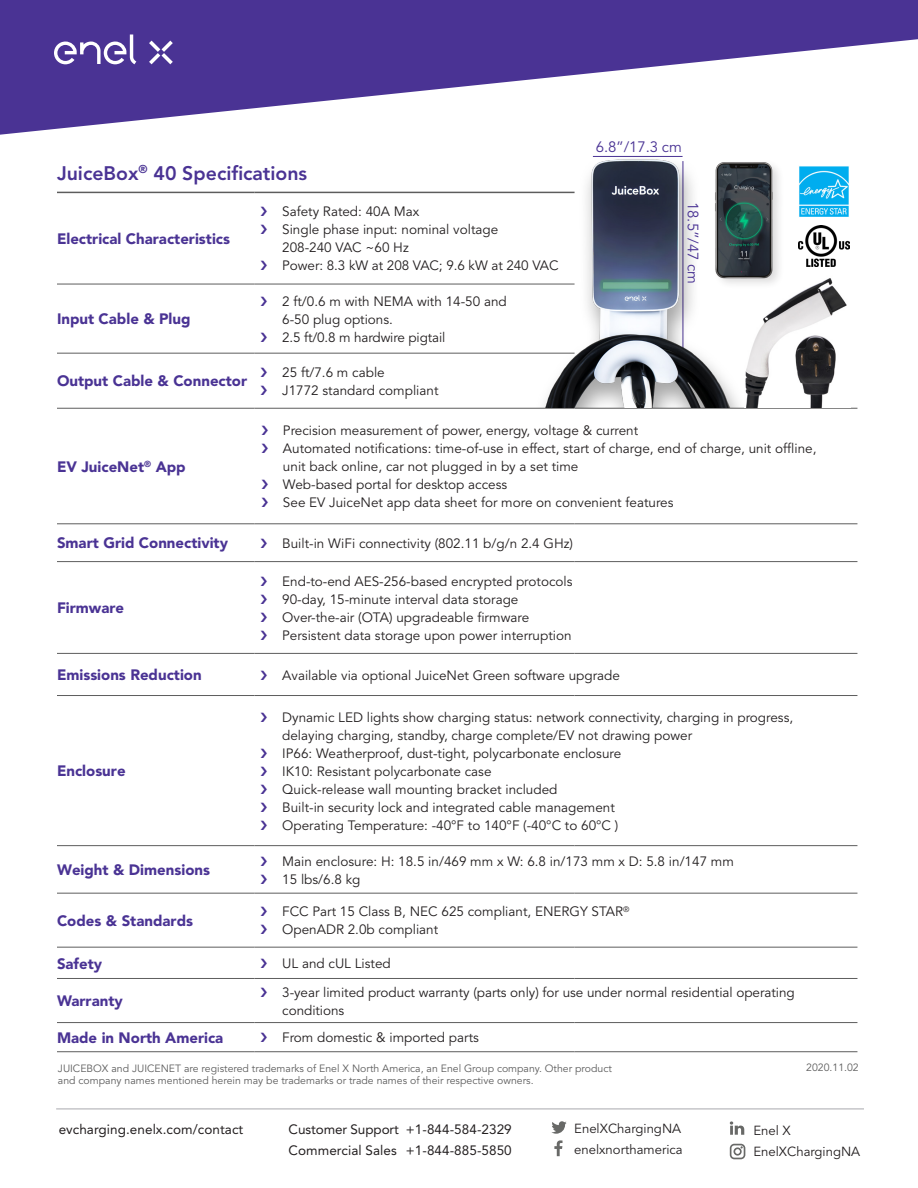
<style>
.page{position:relative;width:918px;height:1188px;background:#fff}
.page>*{position:absolute;margin:0;border:0;box-sizing:border-box;transform-origin:0 0}
.Header_-_main{font:800 19.5px "Avenir";color:#4a3394}
.Header_-_main-2{font:900 15px "Avenir";color:#4a3394}
.Text_-_main{font:15px "Avenir";letter-spacing:-.01em;color:#4a3394}
.t1{font:13.5px/18px "Avenir";color:#231f20}
.Text_-_main-2{font:13.5px "Avenir";letter-spacing:.005em;color:#231f20}
.Text_-_main-3{font:13.2px/21px "Avenir";color:#231f20}
.Text_-_main-4{font:10.5px "Avenir";color:#5d5d5d}
</style>
<div class="page">
<svg style="left:0;top:0;width:918px;height:135px;fill:#4a3394"></svg>
<hr style="left:57px;top:284px;width:198px;height:1px;background:#5d5d5d">
<hr style="left:57px;top:353px;width:198px;height:1px;background:#5d5d5d">
<hr style="left:255px;top:353px;width:320px;height:1px;background:#5d5d5d">
<hr style="left:57px;top:408px;width:198px;height:1px;background:#5d5d5d">
<hr style="left:255px;top:408px;width:320px;height:1px;background:#5d5d5d">
<hr style="left:575px;top:408px;width:282px;height:1px;background:#5d5d5d">
<hr style="left:57px;top:524px;width:198px;height:1px;background:#5d5d5d">
<hr style="left:255px;top:524px;width:320px;height:1px;background:#5d5d5d">
<hr style="left:575px;top:524px;width:282px;height:1px;background:#5d5d5d">
<hr style="left:57px;top:561px;width:198px;height:1px;background:#5d5d5d">
<hr style="left:255px;top:561px;width:320px;height:1px;background:#5d5d5d">
<hr style="left:575px;top:561px;width:282px;height:1px;background:#5d5d5d">
<hr style="left:57px;top:653px;width:198px;height:1px;background:#5d5d5d">
<hr style="left:255px;top:653px;width:320px;height:1px;background:#5d5d5d">
<hr style="left:575px;top:653px;width:282px;height:1px;background:#5d5d5d">
<hr style="left:57px;top:695px;width:198px;height:1px;background:#5d5d5d">
<hr style="left:255px;top:695px;width:320px;height:1px;background:#5d5d5d">
<hr style="left:575px;top:695px;width:282px;height:1px;background:#5d5d5d">
<hr style="left:57px;top:845px;width:198px;height:1px;background:#5d5d5d">
<hr style="left:255px;top:845px;width:320px;height:1px;background:#5d5d5d">
<hr style="left:575px;top:845px;width:282px;height:1px;background:#5d5d5d">
<hr style="left:57px;top:893px;width:198px;height:1px;background:#5d5d5d">
<hr style="left:255px;top:893px;width:320px;height:1px;background:#5d5d5d">
<hr style="left:575px;top:893px;width:282px;height:1px;background:#5d5d5d">
<hr style="left:57px;top:947px;width:198px;height:1px;background:#5d5d5d">
<hr style="left:255px;top:947px;width:320px;height:1px;background:#5d5d5d">
<hr style="left:575px;top:947px;width:282px;height:1px;background:#5d5d5d">
<hr style="left:57px;top:978px;width:198px;height:1px;background:#5d5d5d">
<hr style="left:255px;top:978px;width:320px;height:1px;background:#5d5d5d">
<hr style="left:575px;top:978px;width:282px;height:1px;background:#5d5d5d">
<hr style="left:57px;top:1022px;width:198px;height:1px;background:#5d5d5d">
<hr style="left:255px;top:1022px;width:320px;height:1px;background:#5d5d5d">
<hr style="left:575px;top:1022px;width:282px;height:1px;background:#5d5d5d">
<hr style="left:57px;top:1051px;width:198px;height:1px;background:#5d5d5d">
<hr style="left:255px;top:1051px;width:320px;height:1px;background:#5d5d5d">
<hr style="left:575px;top:1051px;width:282px;height:1px;background:#5d5d5d">
<hr style="left:57px;top:192px;width:198px;height:1px;background:#5d5d5d">
<hr style="left:255px;top:192px;width:320px;height:1px;background:#5d5d5d">
<hr style="left:255px;top:284px;width:320px;height:1px;background:#5d5d5d">
<svg style="left:149px;top:41px;width:24px;height:23px"></svg>
<svg style="left:54px;top:34px;width:82px;height:30px"></svg>
<img style="left:757px;top:266px;width:90px;height:142px">
<img style="left:799px;top:166px;width:50px;height:51px">
<img style="left:798px;top:225px;width:51px;height:41px">
<img style="left:514px;top:155px;width:243px;height:253px">
<img style="left:707px;top:155px;width:80px;height:134px">
<svg style="left:554px;top:1140px;width:9px;height:16px"></svg>
<svg style="left:551px;top:1121px;width:16px;height:13px"></svg>
<svg style="left:730px;top:1121px;width:14px;height:14px"></svg>
<svg style="left:730px;top:1144px;width:15px;height:15px"></svg>
<hr style="left:56px;top:1109px;width:808px;height:1px;background:#a8a9ad">
<p class="Header_-_main" style="left:57px;top:161px;width:252px">JuiceBox<sup>®</sup> 40 Specifications</p>
<p class="Header_-_main-2" style="left:57px;top:230px;width:175px">Electrical Characteristics</p>
<p class="Header_-_main-2" style="left:57px;top:310px;width:135px">Input Cable &amp; Plug</p>
<p class="Header_-_main-2" style="left:57px;top:372px;width:192px">Output Cable &amp; Connector</p>
<p class="t1" style="left:282px;top:203px;width:139px">Safety Rated: 40A Max</p>
<p class="t1" style="left:282px;top:221px;width:218px">Single phase input: nominal voltage<br>208-240 VAC ~60 Hz</p>
<p class="t1" style="left:282px;top:257px;width:278px">Power: 8.3 kW at 208 VAC; 9.6 kW at 240 VAC</p>
<p class="t1" style="left:282px;top:292px;width:226px">2 ft/0.6 m with NEMA with 14-50 and<br>6-50 plug options.</p>
<p class="t1" style="left:282px;top:328px;width:165px">2.5 ft/0.8 m hardwire pigtail</p>
<p class="t1" style="left:282px;top:364px;width:104px">25 ft/7.6 m cable</p>
<p class="t1" style="left:282px;top:382px;width:158px">J1772 standard compliant</p>
<p class="Text_-_main" style="left:596px;top:138px;width:87px">6.8”/17.3 cm</p>
<p class="Text_-_main" style="left:702px;top:202px;width:83px;rotate:90deg">18.5”/47 cm</p>
<p class="Header_-_main-2" style="left:57px;top:457px;width:130px">EV JuiceNet<sup>®</sup> App</p>
<p class="t1" style="left:283px;top:422px;width:357px">Precision measurement of power, energy, voltage &amp; current</p>
<p class="t1" style="left:283px;top:440px;width:535px">Automated notifications: time-of-use in effect, start of charge, end of charge, unit offline, unit back online, car not plugged in by a set time</p>
<p class="t1" style="left:283px;top:476px;width:226px">Web-based portal for desktop access</p>
<p class="t1" style="left:283px;top:494px;width:392px">See EV JuiceNet app data sheet for more on convenient features</p>
<p class="Header_-_main-2" style="left:57px;top:534px;width:173px">Smart Grid Connectivity</p>
<p class="t1" style="left:282px;top:535px;width:292px">Built-in WiFi connectivity (802.11 b/g/n 2.4 GHz)</p>
<p class="Header_-_main-2" style="left:57px;top:599px;width:69px">Firmware</p>
<p class="t1" style="left:282px;top:572px;width:292px">End-to-end AES-256-based encrypted protocols</p>
<p class="t1" style="left:282px;top:590px;width:238px">90-day, 15-minute interval data storage</p>
<p class="t1" style="left:282px;top:608px;width:249px">Over-the-air (OTA) upgradeable firmware</p>
<p class="t1" style="left:282px;top:626px;width:291px">Persistent data storage upon power interruption</p>
<p class="Header_-_main-2" style="left:57px;top:666px;width:146px">Emissions Reduction</p>
<p class="t1" style="left:282px;top:666px;width:339px">Available via optional JuiceNet Green software upgrade</p>
<p class="Header_-_main-2" style="left:57px;top:762px;width:70px">Enclosure</p>
<p class="Header_-_main-2" style="left:57px;top:861px;width:155px">Weight &amp; Dimensions</p>
<p class="Header_-_main-2" style="left:57px;top:912px;width:138px">Codes &amp; Standards</p>
<p class="t1" style="left:282px;top:708px;width:513px">Dynamic LED lights show charging status: network connectivity, charging in progress, delaying charging, standby, charge complete/EV not drawing power</p>
<p class="t1" style="left:282px;top:744px;width:341px">IP66: Weatherproof, dust-tight, polycarbonate enclosure</p>
<p class="t1" style="left:282px;top:762px;width:211px">IK10: Resistant polycarbonate case</p>
<p class="t1" style="left:282px;top:780px;width:277px">Quick-release wall mounting bracket included</p>
<p class="t1" style="left:282px;top:798px;width:334px">Built-in security lock and integrated cable management</p>
<p class="t1" style="left:282px;top:816px;width:338px">Operating Temperature: -40°F to 140°F (-40°C to 60°C )</p>
<p class="t1" style="left:282px;top:852px;width:453px">Main enclosure: H: 18.5 in/469 mm x W: 6.8 in/173 mm x D: 5.8 in/147 mm</p>
<p class="t1" style="left:282px;top:870px;width:80px">15 lbs/6.8 kg</p>
<p class="t1" style="left:282px;top:903px;width:349px">FCC Part 15 Class B, NEC 625 compliant, ENERGY STAR<sup>®</sup></p>
<p class="t1" style="left:282px;top:921px;width:158px">OpenADR 2.0b compliant</p>
<p class="Header_-_main-2" style="left:57px;top:954px;width:47px">Safety</p>
<p class="t1" style="left:282px;top:955px;width:110px">UL and cUL Listed</p>
<p class="Header_-_main-2" style="left:57px;top:992px;width:67px">Warranty</p>
<p class="t1" style="left:282px;top:983px;width:514px">3-year limited product warranty (parts only) for use under normal residential operating conditions</p>
<p class="Header_-_main-2" style="left:57px;top:1029px;width:168px">Made in North America</p>
<p class="t1" style="left:282px;top:1029px;width:198px">From domestic &amp; imported parts</p>
<p class="Text_-_main-4" style="left:58px;top:1062px;width:555px">JUICEBOX and JUICENET are registered trademarks of Enel X North America, an Enel Group company. Other product</p>
<p class="Text_-_main-4" style="left:806px;top:1061px;width:54px">2020.11.02</p>
<p class="Text_-_main-4" style="left:58px;top:1074px;width:477px">and company names mentioned herein may be trademarks or trade names of their respective owners.</p>
<p class="Text_-_main-2" style="left:59px;top:1122px;width:186px">evcharging.enelx.com/contact</p>
<p class="Text_-_main-2" style="left:289px;top:1122px;width:225px">Customer Support +1-844-584-2329</p>
<p class="Text_-_main-2" style="left:289px;top:1142px;width:225px">Commercial Sales +1-844-885-5850</p>
<p class="Text_-_main-3" style="left:574px;top:1118px;width:110px">EnelXChargingNA enelxnorthamerica</p>
<p class="Text_-_main-3" style="left:753px;top:1121px;width:108px">Enel X<br>EnelXChargingNA</p>
</div>
